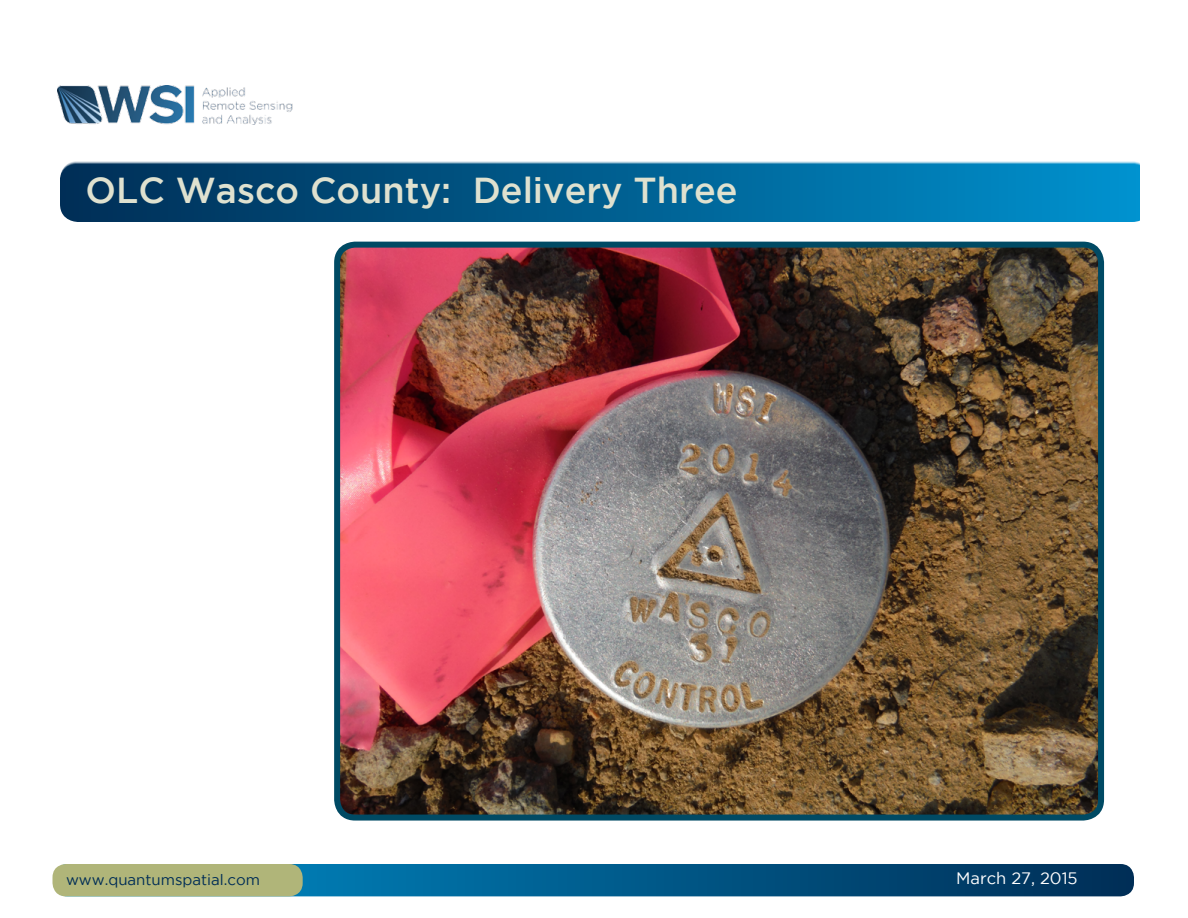
<style>
.page{position:relative;width:1188px;height:918px;background:#fff}
.page>*{position:absolute;margin:0;border:0;box-sizing:border-box;transform-origin:0 0}
.t1{font:500 36px "Gotham";color:#dfe1cf}
.t2{font:16.5px "Gotham";color:#fff}
.t3{font:15px "Gotham";color:#002d56}
</style>
<div class="page">
<svg style="left:54px;top:864px;width:1080px;height:32px;background:#015483"></svg>
<svg style="left:60px;top:161px;width:1080px;height:61px;background:#086494"></svg>
<img style="left:58px;top:85px;width:235px;height:40px">
<div style="left:52px;top:864px;width:251px;height:32px;background:#b0b579;border-radius:14px"></div>
<img style="left:341px;top:249px;width:756px;height:565px">
<div style="left:334px;top:242px;width:770px;height:579px;border:6px solid #004a64;border-radius:18px"></div>
<p class="t1" style="left:86px;top:170px;width:654px">OLC Wasco County: Delivery Three</p>
<p class="t3" style="left:66px;top:871px;width:196px">www.quantumspatial.com</p>
<p class="t2" style="left:956px;top:869px;width:123px">March 27, 2015</p>
</div>
